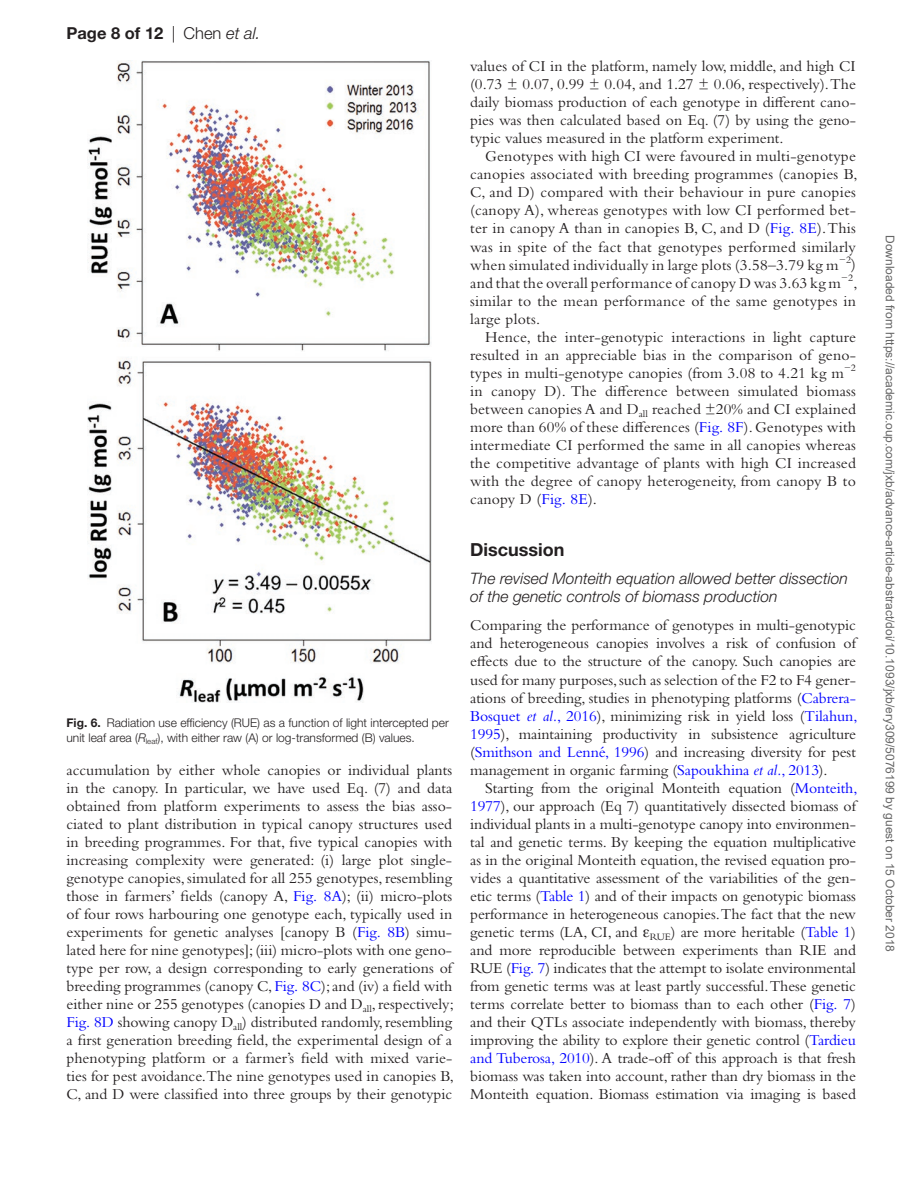
<style>
.page{position:relative;width:919px;height:1187px;background:#fff}
.page>*{position:absolute;margin:0;border:0;box-sizing:border-box;transform-origin:0 0}
.t1{font:700 18px "Helvetica Neue LT Std";color:#231f20}
.t2{font:700 16.5px "Helvetica Neue LT Std";color:#231f20}
.t3{font:15.75px/18px "Bembo Std";color:#231f20;text-align:justify}
.t4{font:italic 300 15.75px/18px "Helvetica Neue LT Std";color:#231f20}
.t5{font:300 12px/15px "Helvetica Neue LT Std";color:#231f20}
.t6{font:12px "Arial";color:#666}
.s1{font-weight:300}
.s2{font-weight:300;font-style:italic}
.s3{font-weight:700}
.s4{font-style:italic}
.s5{color:#00f}
.s6{font-style:italic;color:#00f}
.s7{font-family:"Gandhari Unicode"}
</style>
<div class="page">
<img style="left:87px;top:61px;width:344px;height:641px">
<p class="t2" style="left:66px;top:23px;width:195px">Page 8 of 12 <span class="s1">| Chen</span> <span class="s2">et al.</span></p>
<p class="t5" style="left:66px;top:714px;width:384px"><span class="s3">Fig. 6.</span> Radiation use efficiency (RUE) as a function of light intercepted per unit leaf area (<span class="s4">R</span><sub>leaf</sub>), with either raw (A) or log-transformed (B) values.</p>
<p class="t3" style="left:66px;top:760px;width:389px">accumulation by either whole canopies or individual plants in the canopy. In particular, we have used Eq. (7) and data obtained from platform experiments to assess the bias asso&shy;ciated to plant distribution in typical canopy structures used in breeding programmes. For that, five typical canopies with increasing complexity were generated: (i) large plot single&shy;genotype canopies, simulated for all 255 genotypes, resembling those in farmers’ fields (canopy A, <span class="s5">Fig. 8A</span>); (ii) micro-plots of four rows harbouring one genotype each, typically used in experiments for genetic analyses [canopy B (<span class="s5">Fig. 8B</span>) simu&shy;lated here for nine genotypes]; (iii) micro-plots with one geno&shy;type per row, a design corresponding to early generations of breeding programmes (canopy C, <span class="s5">Fig. 8C</span>); and (iv) a field with either nine or 255 genotypes (canopies D and D<sub>all</sub>, respectively; <span class="s5">Fig. 8D</span> showing canopy D<sub>all</sub>) distributed randomly, resembling a first generation breeding field, the experimental design of a phenotyping platform or a farmer’s field with mixed varie&shy;ties for pest avoidance.The nine genotypes used in canopies B, C, and D were classified into three groups by their genotypic</p>
<p class="t3" style="left:470px;top:57px;width:387px">values of CI in the platform, namely low, middle, and high CI (0.73 ± 0.07, 0.99 ± 0.04, and 1.27 ± 0.06, respectively). The daily biomass production of each genotype in different cano&shy;pies was then calculated based on Eq. (7) by using the geno&shy;typic values measured in the platform experiment.</p>
<p class="t3" style="left:470px;top:147px;width:389px;text-indent:15px">Genotypes with high CI were favoured in multi-genotype canopies associated with breeding programmes (canopies B, C, and D) compared with their behaviour in pure canopies (canopy A), whereas genotypes with low CI performed bet&shy;ter in canopy A than in canopies B, C, and D (<span class="s5">Fig. 8E</span>). This was in spite of the fact that genotypes performed similarly when simulated individually in large plots (3.58–3.79 kg m<sup>−2</sup>) and that the overall performance of canopy D was 3.63 kg m<sup>−2</sup>, similar to the mean performance of the same genotypes in large plots.</p>
<p class="t3" style="left:470px;top:327px;width:387px;text-indent:15px">Hence, the inter-genotypic interactions in light capture resulted in an appreciable bias in the comparison of geno&shy;types in multi-genotype canopies (from 3.08 to 4.21 kg m<sup>−2 </sup>in canopy D). The difference between simulated biomass between canopies A and D<sub>all</sub> reached ±20% and CI explained more than 60% of these differences (<span class="s5">Fig. 8F</span>). Genotypes with intermediate CI performed the same in all canopies whereas the competitive advantage of plants with high CI increased with the degree of canopy heterogeneity, from canopy B to canopy D (<span class="s5">Fig. 8E</span>).</p>
<p class="t1" style="left:470px;top:538px;width:96px">Discussion</p>
<p class="t4" style="left:470px;top:569px;width:379px">The revised Monteith equation allowed better dissection of the genetic controls of biomass production</p>
<p class="t3" style="left:470px;top:616px;width:389px">Comparing the performance of genotypes in multi-genotypic and heterogeneous canopies involves a risk of confusion of effects due to the structure of the canopy. Such canopies are used for many purposes, such as selection of the F2 to F4 gener&shy;ations of breeding, studies in phenotyping platforms (<span class="s5">Cabrera-Bosquet</span> <span class="s6">et al.</span><span class="s5">, 2016</span>), minimizing risk in yield loss (<span class="s5">Tilahun, 1995</span>), maintaining productivity in subsistence agriculture (<span class="s5">Smithson and Lenné, 1996</span>) and increasing diversity for pest management in organic farming (<span class="s5">Sapoukhina</span> <span class="s6">et al.</span><span class="s5">, 2013</span>).</p>
<p class="t3" style="left:470px;top:778px;width:389px;text-indent:15px">Starting from the original Monteith equation (<span class="s5">Monteith, 1977</span>), our approach (Eq 7) quantitatively dissected biomass of individual plants in a multi-genotype canopy into environmen&shy;tal and genetic terms. By keeping the equation multiplicative as in the original Monteith equation, the revised equation pro&shy;vides a quantitative assessment of the variabilities of the gen&shy;etic terms (<span class="s5">Table 1</span>) and of their impacts on genotypic biomass performance in heterogeneous canopies. The fact that the new genetic terms (LA, CI, and <span class="s7">ε</span><sub>RUE</sub>) are more heritable (<span class="s5">Table 1</span>) and more reproducible between experiments than RIE and RUE (<span class="s5">Fig. 7</span>) indicates that the attempt to isolate environmental from genetic terms was at least partly successful. These genetic terms correlate better to biomass than to each other (<span class="s5">Fig. 7</span>) and their QTLs associate independently with biomass, thereby improving the ability to explore their genetic control (<span class="s5">Tardieu and Tuberosa, 2010</span>). A trade-off of this approach is that fresh biomass was taken into account, rather than dry biomass in the Monteith equation. Biomass estimation via imaging is based</p>
<p class="t6" style="left:894px;top:235px;width:718px;rotate:90deg">Downloaded from https://academic.oup.com/jxb/advance-article-abstract/doi/10.1093/jxb/ery309/5076199 by guest on 15 October 2018</p>
</div>
